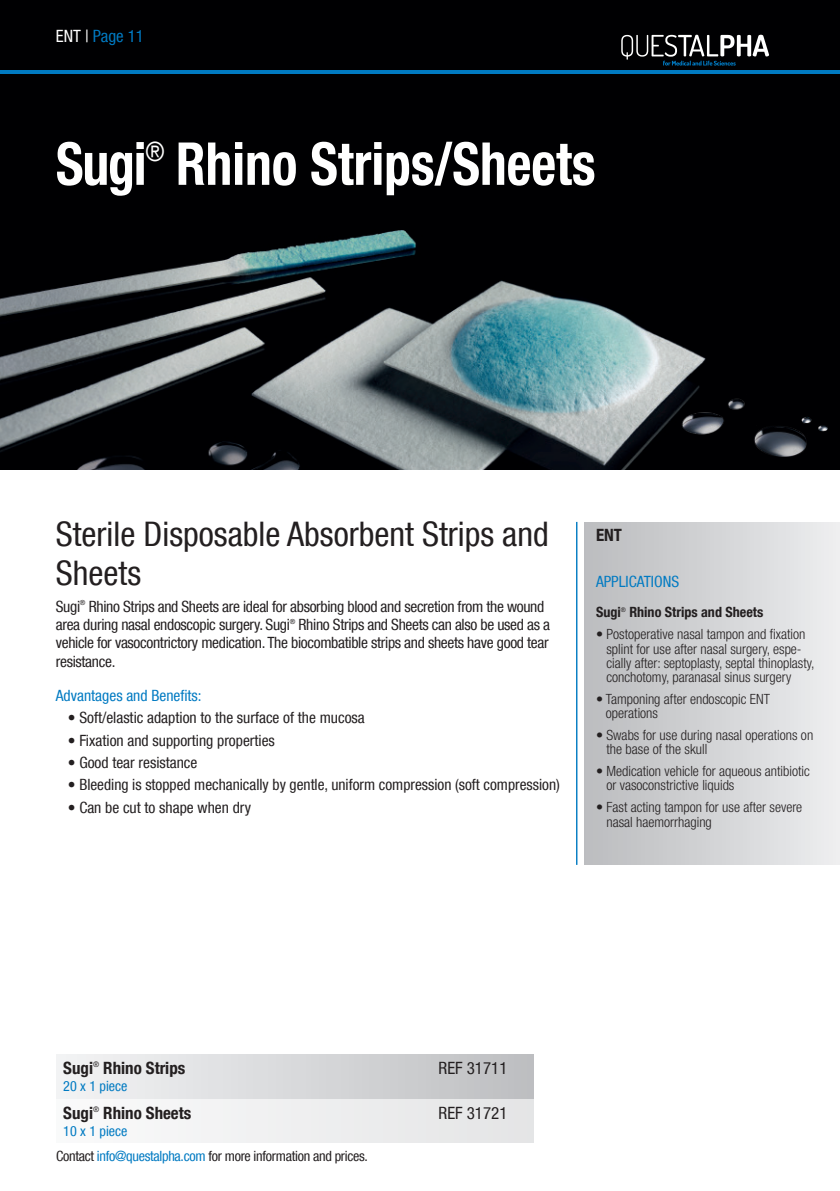
<style>
.page{position:relative;width:840px;height:1191px;background:#fff}
.page>*{position:absolute;margin:0;border:0;box-sizing:border-box;transform-origin:0 0}
.t1{font:700 condensed 59.2px "Helvetica Neue LT Com";color:#fff;scale:.9 1}
.t2{font:condensed 33.8px/39.4px "Helvetica Neue LT Com";color:#231f20}
.t3{font:condensed 26.6px "Helvetica Neue LT Com";color:#fff;scale:.9 1}
.t4{font:700 condensed 17px "Helvetica Neue LT Com";color:#231f20}
.t5{font:condensed 17px "Helvetica Neue LT Com";color:#231f20}
.t6{font:condensed 17px "Helvetica Neue LT Com";color:#007ac2}
.t7{font:condensed 15.6px/18.4px "Helvetica Neue LT Com";color:#231f20;text-align:justify}
.t8{font:condensed 15.6px/18.4px "Helvetica Neue LT Com";letter-spacing:-.02em;color:#231f20}
.t9{font:condensed 15.6px "Helvetica Neue LT Com";color:#007ac2}
.t10{font:300 condensed 14.2px/14.2px "Helvetica Neue LT Com";color:#231f20}
.t11{font:condensed 14.2px "Helvetica Neue LT Com";letter-spacing:-.02em;color:#231f20}
.t12{font:700 condensed 14.2px "Helvetica Neue LT Com";color:#231f20}
.t13{font:condensed 14.2px "Helvetica Neue LT Com";color:#007ac2}
.t14{font:condensed 7.6px "Helvetica Neue LT Com";color:#231f20}
.t15{font:condensed 7px "Helvetica Neue LT Com";color:#231f20}
.t16{font:condensed 6.4px "Helvetica Neue LT Com";color:#231f20}
.s1{color:#fff}
.s2{color:#007ac2}
</style>
<div class="page">
<div style="left:0;top:0;width:839px;height:469px;background:#000002"></div>
<hr style="left:575px;top:522px;width:2px;height:343px;background:#007ac2">
<div style="left:584px;top:522px;width:255px;height:343px;background:linear-gradient(to right,#babbbe,#ededef)"></div>
<img style="left:0;top:230px;width:781px;height:239px">
<img style="left:625px;top:364px;width:202px;height:92px">
<div style="left:56px;top:1054px;width:477px;height:88px;background:linear-gradient(to right,#f3f4f5,#bdbec1)"></div>
<div style="left:52px;top:1099px;width:491px;height:44px;background:#eff0f1"></div>
<svg style="left:621px;top:35px;width:147px;height:31px"></svg>
<hr style="left:0;top:70px;width:839px;height:4px;background:#007ac2">
<p class="t6" style="left:56px;top:26px;width:90px"><span class="s1">ENT |</span> Page 11</p>
<h1 class="t1" style="left:56px;top:128px;width:102px">Sugi</h1>
<h3 class="t3" style="left:145px;top:136px;width:23px">®</h3>
<h1 class="t1" style="left:176px;top:128px;width:467px">Rhino Strips/Sheets</h1>
<h2 class="t2" style="left:56px;top:513px;width:494px">Sterile Disposable Absorbent Strips and<br>Sheets</h2>
<p class="t7" style="left:56px;top:596px;width:26px">Sugi</p>
<p class="t15" style="left:80px;top:598px;width:7px">®</p>
<p class="t8" style="left:56px;top:596px;width:489px;text-indent:33px">Rhino Strips and Sheets are ideal for absorbing blood and secretion from the wound area during nasal endoscopic surgery. Sugi</p>
<p class="t7" style="left:56px;top:615px;width:495px;text-indent:242px">Rhino Strips and Sheets can also be used as a vehicle for vasocontrictory medication. The biocombatible strips and sheets have good tear resistance.</p>
<p class="t9" style="left:56px;top:686px;width:147px">Advantages and Benefits:</p>
<p class="t7" style="left:68px;top:708px;width:298px">• Soft/elastic adaption to the surface of the mucosa</p>
<p class="t7" style="left:68px;top:730px;width:208px">• Fixation and supporting properties</p>
<p class="t7" style="left:68px;top:753px;width:131px">• Good tear resistance</p>
<p class="t7" style="left:68px;top:775px;width:493px">• Bleeding is stopped mechanically by gentle, uniform compression (soft compression)</p>
<p class="t7" style="left:68px;top:797px;width:184px">• Can be cut to shape when dry</p>
<p class="t15" style="left:289px;top:617px;width:7px">®</p>
<p class="t4" style="left:595px;top:525px;width:27px">ENT</p>
<p class="t9" style="left:595px;top:572px;width:85px">APPLICATIONS</p>
<p class="t12" style="left:595px;top:604px;width:26px">Sugi</p>
<p class="t16" style="left:620px;top:605px;width:7px">®</p>
<p class="t12" style="left:629px;top:604px;width:135px">Rhino Strips and Sheets</p>
<p class="t10" style="left:606px;top:627px;width:209px;text-indent:-10px">• Postoperative nasal tampon and fixation splint for use after nasal surgery, espe&shy;cially after: septoplasty, septal thinoplasty, conchotomy, paranasal sinus surgery</p>
<p class="t10" style="left:605px;top:691px;width:165px;text-indent:-10px">• Tamponing after endoscopic ENT operations</p>
<p class="t10" style="left:606px;top:728px;width:208px;text-indent:-10px">• Swabs for use during nasal operations on the base of the skull</p>
<p class="t10" style="left:606px;top:764px;width:205px;text-indent:-10px">• Medication vehicle for aqueous antibiotic or vasoconstrictive liquids</p>
<p class="t10" style="left:606px;top:800px;width:197px;text-indent:-10px">• Fast acting tampon for use after severe nasal haemorrhaging</p>
<p class="t4" style="left:63px;top:1058px;width:31px">Sugi</p>
<p class="t14" style="left:93px;top:1060px;width:8px">®</p>
<p class="t4" style="left:103px;top:1058px;width:84px">Rhino Strips</p>
<p class="t5" style="left:438px;top:1058px;width:70px">REF 31711</p>
<p class="t13" style="left:63px;top:1077px;width:66px">20 x 1 piece</p>
<p class="t4" style="left:63px;top:1102px;width:31px">Sugi</p>
<p class="t14" style="left:93px;top:1105px;width:8px">®</p>
<p class="t4" style="left:103px;top:1102px;width:90px">Rhino Sheets</p>
<p class="t5" style="left:438px;top:1102px;width:70px">REF 31721</p>
<p class="t13" style="left:63px;top:1122px;width:66px">10 x 1 piece</p>
<p class="t11" style="left:56px;top:1147px;width:313px">Contact <span class="s2">info@questalpha.com</span> for more information and prices.</p>
</div>
